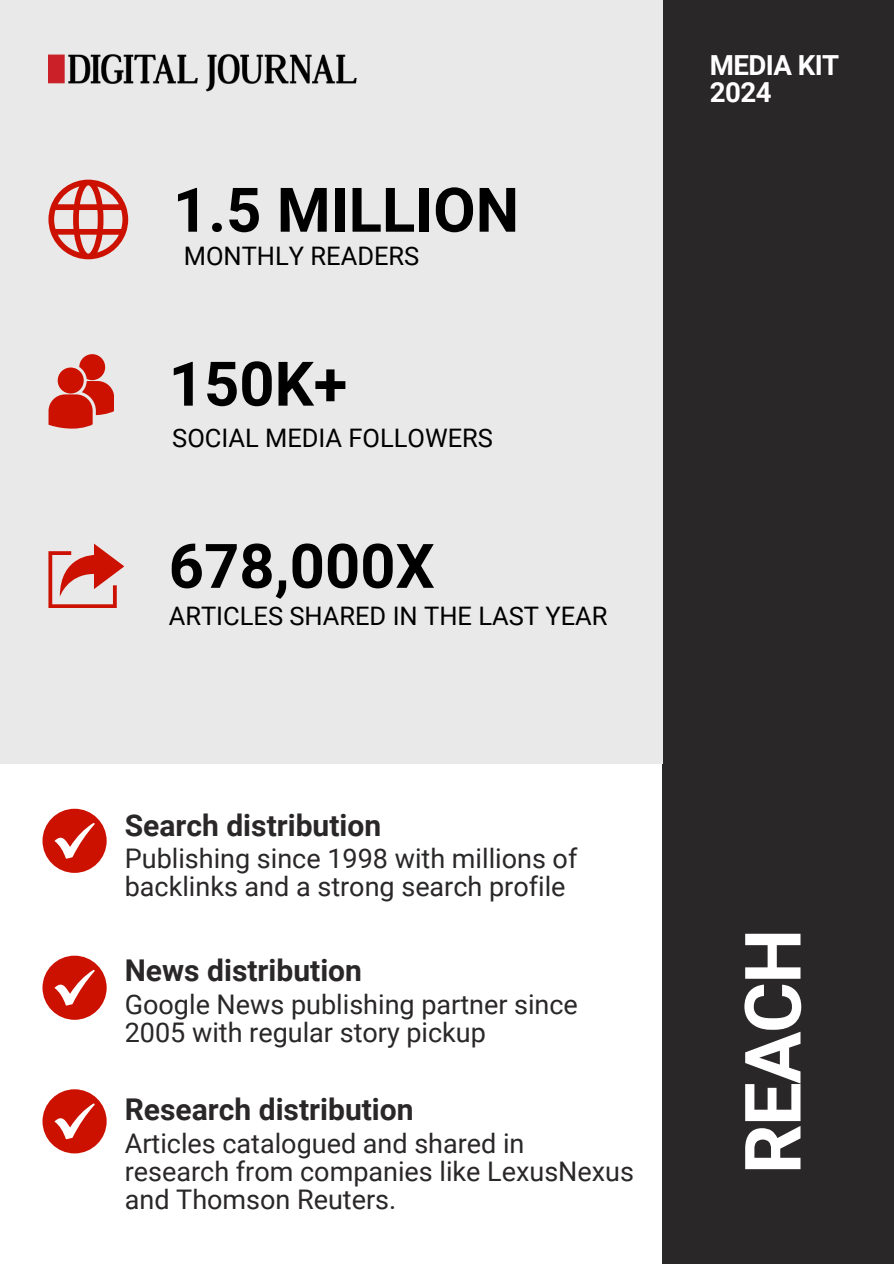
<style>
.page{position:relative;width:894px;height:1264px;background:#fff}
.page>*{position:absolute;margin:0;border:0;box-sizing:border-box;transform-origin:0 0}
.t1{font:700 77.7px "Roboto";letter-spacing:-.02em;color:#fff}
.t2{font:700 61.5px "Roboto";color:#000}
.t3{font:700 30px "Roboto";color:#2a2728}
.t4{font:700 27.6px/27px "Roboto";letter-spacing:-.02em;color:#fff}
.t5{font:27px/28.2px "Roboto";color:#2a2728}
.t6{font:25.5px "Roboto";color:#000}
</style>
<div class="page">
<div style="left:662px;top:0;width:231px;height:1263px;background:#2a2728"></div>
<div style="left:42px;top:955px;width:65px;height:64px;background:#c10;border-radius:50%"></div>
<svg style="left:54px;top:969px;width:40px;height:36px"></svg>
<div style="left:42px;top:808px;width:65px;height:64px;background:#c10;border-radius:50%"></div>
<svg style="left:54px;top:823px;width:40px;height:35px"></svg>
<div style="left:42px;top:1089px;width:65px;height:64px;background:#c10;border-radius:50%"></div>
<svg style="left:54px;top:1103px;width:40px;height:35px"></svg>
<div style="left:0;top:0;width:662px;height:763px;background:#e9e9e9"></div>
<svg style="left:48px;top:180px;width:80px;height:79px"></svg>
<svg style="left:48px;top:354px;width:66px;height:74px"></svg>
<svg style="left:48px;top:543px;width:76px;height:64px"></svg>
<img style="left:48px;top:53px;width:309px;height:39px">
<h2 class="t2" style="left:173px;top:175px;width:347px">1.5 MILLION</h2>
<h5 class="t6" style="left:184px;top:241px;width:237px">MONTHLY READERS</h5>
<p class="t2" style="left:169px;top:348px;width:180px">150K+</p>
<h4 class="t6" style="left:172px;top:423px;width:322px">SOCIAL MEDIA FOLLOWERS</h4>
<p class="t2" style="left:169px;top:531px;width:267px">678,000X</p>
<p class="t6" style="left:169px;top:601px;width:440px">ARTICLES SHARED IN THE LAST YEAR</p>
<h2 class="t3" style="left:125px;top:808px;width:258px">Search distribution</h2>
<p class="t5" style="left:125px;top:845px;width:454px">Publishing since 1998 with millions of backlinks and a strong search profile</p>
<h5 class="t3" style="left:125px;top:952px;width:239px">News distribution</h5>
<h2 class="t5" style="left:125px;top:990px;width:454px">Google News publishing partner since<br>2005 with regular story pickup</h2>
<p class="t3" style="left:125px;top:1091px;width:290px">Research distribution</p>
<h5 class="t5" style="left:125px;top:1129px;width:510px">Articles catalogued and shared in research from companies like LexusNexus and Thomson Reuters.</h5>
<p class="t4" style="left:709px;top:52px;width:131px">MEDIA KIT<br>2024</p>
<p class="t1" style="left:728px;top:1174px;width:247px;rotate:-90deg">REACH</p>
</div>
